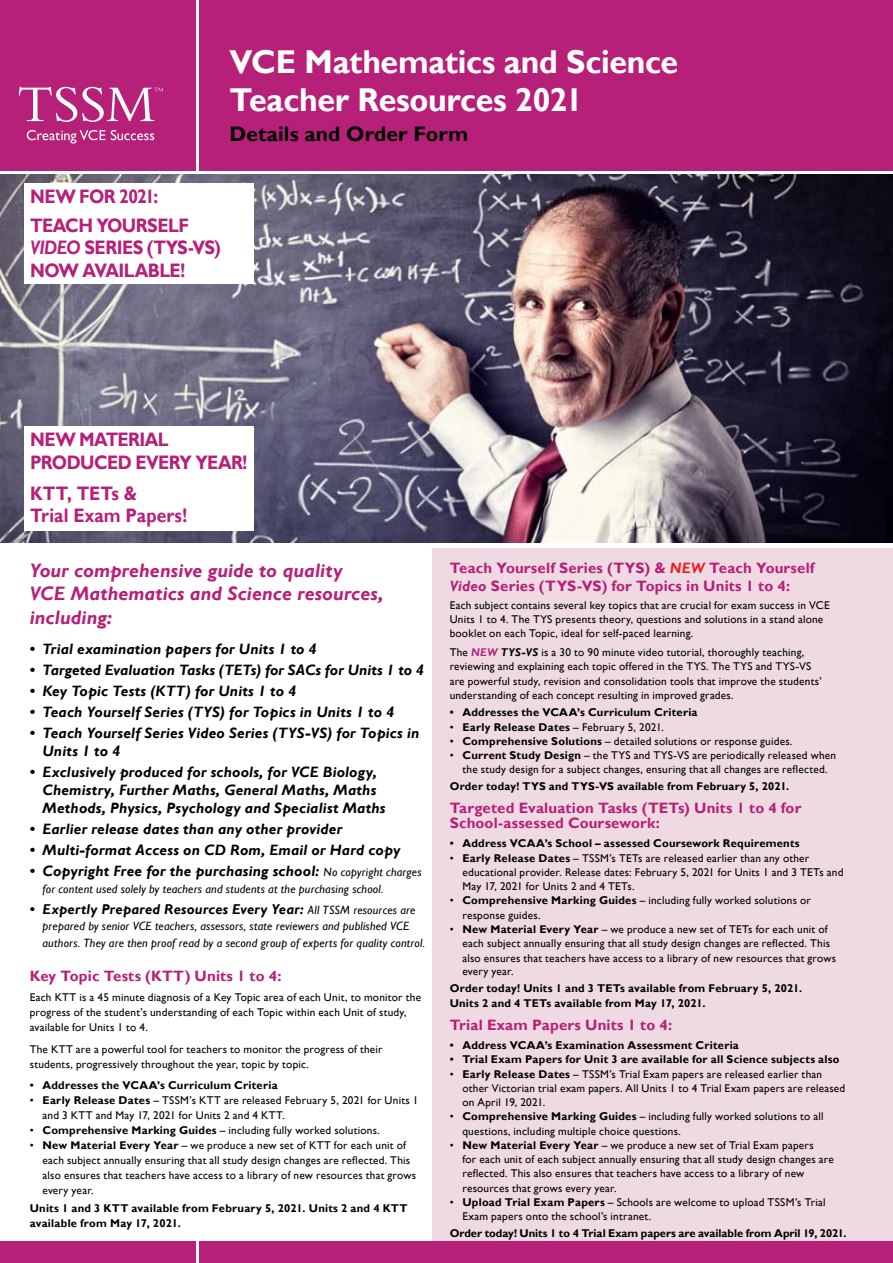
<style>
.page{position:relative;width:893px;height:1263px;background:#fff}
.page>*{position:absolute;margin:0;border:0;box-sizing:border-box;transform-origin:0 0}
.t1{font:700 33px/37.5px "Gill Sans";letter-spacing:-.01em;color:#fff}
.t2{font:700 21px "Gill Sans";color:#000}
.t3{font:700 19.5px/22.5px "Gill Sans";letter-spacing:-.03em;color:#b62079;scale:.9 1}
.t4{font:italic 700 19.5px/23.4px "Gill Sans";letter-spacing:.005em;color:#b62079}
.t5{font:700 19.5px/22.5px "Gill Sans";letter-spacing:.005em;color:#b62079;scale:.9 1}
.t6{font:italic 700 15px/18px "Gill Sans";letter-spacing:.01em;color:#000}
.t7{font:700 15px/18px "Gill Sans";letter-spacing:.01em;color:#b62079}
.t8{font:italic 700 14.25px "Gill Sans";letter-spacing:.015em;color:#000}
.t9{font:italic 12px/16.5px "Gill Sans";letter-spacing:.015em;color:#000}
.t10{font:11.25px/14.2px "Gill Sans";letter-spacing:.02em;color:#000}
.t11{font:700 11.25px/15px "Gill Sans";letter-spacing:.02em;color:#000}
.t12{font:700 11.25px "Gill Sans";letter-spacing:-.005em;color:#000}
.s1{font-style:italic}
.s2{font-weight:400;font-size:12px}
.s3{font-weight:700}
.s4{font-style:italic;color:#ed1c24}
.s5{font-weight:700;font-style:italic;color:#b62079}
.s6{font-weight:700;font-style:italic}
</style>
<div class="page">
<div style="left:432px;top:549px;width:461px;height:701px;background:#efdae3"></div>
<div style="left:0;top:1242px;width:196px;height:21px;background:#b62079"></div>
<div style="left:200px;top:1242px;width:693px;height:21px;background:#b62079"></div>
<div style="left:200px;top:0;width:693px;height:170px;background:#b62079"></div>
<div style="left:0;top:0;width:196px;height:170px;background:#b62079"></div>
<svg style="left:19px;top:87px;width:144px;height:35px"></svg>
<svg style="left:27px;top:130px;width:78px;height:14px"></svg>
<svg style="left:111px;top:130px;width:43px;height:10px"></svg>
<img style="left:0;top:174px;width:893px;height:368px">
<div style="left:24px;top:183px;width:230px;height:101px;background:#fff"></div>
<div style="left:24px;top:426px;width:230px;height:105px;background:#fff"></div>
<h1 class="t1" style="left:230px;top:44px;width:450px">VCE Mathematics and Science<br>Teacher Resources 2021</h1>
<h2 class="t2" style="left:230px;top:121px;width:240px">Details and Order Form</h2>
<h3 class="t3" style="left:30px;top:183px;width:178px;line-height:28.5px">NEW FOR 2021:<br>TEACH YOURSELF</h3>
<h3 class="t3" style="left:30px;top:237px;width:213px"><span class="s1">VIDEO</span> SERIES (TYS-VS)<br>NOW AVAILABLE!</h3>
<h3 class="t3" style="left:30px;top:429px;width:243px">NEW MATERIAL<br>PRODUCED EVERY YEAR!</h3>
<h3 class="t5" style="left:30px;top:483px;width:176px">KTT, TETs &amp;<br>Trial Exam Papers!</h3>
<h3 class="t4" style="left:30px;top:559px;width:355px">Your comprehensive guide to quality<br>VCE Mathematics and Science resources, including:</h3>
<h3 class="t6" style="left:30px;top:640px;width:289px">• Trial examination papers for Units 1 to 4</h3>
<h3 class="t6" style="left:30px;top:661px;width:396px">• Targeted Evaluation Tasks (TETs) for SACs for Units 1 to 4</h3>
<h3 class="t6" style="left:30px;top:682px;width:268px">• Key Topic Tests (KTT) for Units 1 to 4</h3>
<h3 class="t6" style="left:30px;top:703px;width:366px">• Teach Yourself Series (TYS) for Topics in Units 1 to 4</h3>
<h3 class="t6" style="left:43px;top:724px;width:378px;text-indent:-13px">• Teach Yourself Series Video Series (TYS-VS) for Topics in<br>Units 1 to 4</h3>
<h3 class="t6" style="left:42px;top:763px;width:345px;text-indent:-13px">• Exclusively produced for schools, for VCE Biology,<br>Chemistry, Further Maths, General Maths, Maths<br>Methods, Physics, Psychology and Specialist Maths</h3>
<h3 class="t6" style="left:30px;top:820px;width:314px">• Earlier release dates than any other provider</h3>
<h3 class="t6" style="left:30px;top:841px;width:372px">• Multi-format Access on CD Rom, Email or Hard copy</h3>
<h3 class="t6" style="left:30px;top:862px;width:393px">• Copyright Free for the purchasing school: <span class="s2">No copyright charges</span></h3>
<p class="t9" style="left:43px;top:881px;width:342px">for content used solely by teachers and students at the purchasing school.</p>
<p class="t8" style="left:30px;top:901px;width:387px">• Expertly Prepared Resources Every Year: <span class="s2">All TSSM resources are</span></p>
<p class="t9" style="left:43px;top:918px;width:384px">prepared by senior VCE teachers, assessors, state reviewers and published VCE authors. They are then proof read by a second group of experts for quality control.</p>
<h3 class="t7" style="left:30px;top:967px;width:253px">Key Topic Tests (KTT) Units 1 to 4:</h3>
<p class="t10" style="left:30px;top:990px;width:393px;line-height:15px">Each KTT is a 45 minute diagnosis of a Key Topic area of each Unit, to monitor the progress of the student’s understanding of each Topic within each Unit of study, available for Units 1 to 4.</p>
<p class="t10" style="left:30px;top:1042px;width:354px;line-height:15px">The KTT are a powerful tool for teachers to monitor the progress of their students, progressively throughout the year, topic by topic.</p>
<p class="t11" style="left:30px;top:1078px;width:249px">• Addresses the VCAA’s Curriculum Criteria</p>
<p class="t10" style="left:43px;top:1093px;width:378px;line-height:15px;text-indent:-13px">• <span class="s3">Early Release Dates</span> – TSSM’s KTT are released February 5, 2021 for Units 1 and 3 KTT and May 17, 2021 for Units 2 and 4 KTT.</p>
<p class="t10" style="left:30px;top:1123px;width:352px">• <span class="s3">Comprehensive Marking Guides</span> – including fully worked solutions.</p>
<p class="t10" style="left:43px;top:1138px;width:375px;line-height:15px;text-indent:-13px">• <span class="s3">New Material Every Year</span> – we produce a new set of KTT for each unit of each subject annually ensuring that all study design changes are reflected. This also ensures that teachers have access to a library of new resources that grows every year.</p>
<p class="t11" style="left:30px;top:1201px;width:379px">Units 1 and 3 KTT available from February 5, 2021. Units 2 and 4 KTT available from May 17, 2021.</p>
<h3 class="t7" style="left:450px;top:560px;width:366px">Teach Yourself Series (TYS) &amp; <span class="s4">NEW</span> Teach Yourself<br><span class="s1">Video</span> Series (TYS-VS) for Topics in Units 1 to 4:</h3>
<p class="t10" style="left:450px;top:598px;width:382px">Each subject contains several key topics that are crucial for exam success in VCE<br>Units 1 to 4. The TYS presents theory, questions and solutions in a stand alone booklet on each Topic, ideal for self-paced learning.</p>
<p class="t10" style="left:450px;top:645px;width:374px">The <span class="s5">NEW</span> <span class="s6">TYS-VS</span> is a 30 to 90 minute video tutorial, thoroughly teaching, reviewing and explaining each topic offered in the TYS. The TYS and TYS-VS are powerful study, revision and consolidation tools that improve the students’ understanding of each concept resulting in improved grades.</p>
<p class="t11" style="left:450px;top:705px;width:249px">• Addresses the VCAA’s Curriculum Criteria</p>
<p class="t10" style="left:450px;top:720px;width:216px">• <span class="s3">Early Release Dates</span> – February 5, 2021.</p>
<p class="t10" style="left:450px;top:734px;width:344px">• <span class="s3">Comprehensive Solutions</span> – detailed solutions or response guides.</p>
<p class="t10" style="left:450px;top:748px;width:388px;text-align:center">• <span class="s3">Current Study Design</span> – the TYS and TYS-VS are periodically released when the study design for a subject changes, ensuring that all changes are reflected.</p>
<p class="t11" style="left:450px;top:779px;width:341px">Order today! TYS and TYS-VS available from February 5, 2021.</p>
<h3 class="t7" style="left:450px;top:801px;width:353px;line-height:15px">Targeted Evaluation Tasks (TETs) Units 1 to 4 for<br>School-assessed Coursework:</h3>
<p class="t11" style="left:450px;top:836px;width:352px">• Address VCAA’s School – assessed Coursework Requirements</p>
<p class="t10" style="left:462px;top:851px;width:382px;text-indent:-13px">• <span class="s3">Early Release Dates</span> – TSSM’s TETs are released earlier than any other educational provider. Release dates: February 5, 2021 for Units 1 and 3 TETs and<br>May 17, 2021 for Units 2 and 4 TETs.</p>
<p class="t10" style="left:462px;top:894px;width:350px;text-indent:-13px">• <span class="s3">Comprehensive Marking Guides</span> – including fully worked solutions or response guides.</p>
<p class="t10" style="left:462px;top:922px;width:375px;text-indent:-13px">• <span class="s3">New Material Every Year</span> – we produce a new set of TETs for each unit of each subject annually ensuring that all study design changes are reflected. This also ensures that teachers have access to a library of new resources that grows every year.</p>
<p class="t11" style="left:450px;top:982px;width:354px;line-height:14.2px">Order today! Units 1 and 3 TETs available from February 5, 2021.<br>Units 2 and 4 TETs available from May 17, 2021.</p>
<h3 class="t7" style="left:450px;top:1016px;width:224px">Trial Exam Papers Units 1 to 4:</h3>
<p class="t11" style="left:450px;top:1038px;width:291px">• Address VCAA’s Examination Assessment Criteria</p>
<p class="t11" style="left:450px;top:1052px;width:391px">• Trial Exam Papers for Unit 3 are available for all Science subjects also</p>
<p class="t10" style="left:462px;top:1067px;width:384px;text-indent:-13px">• <span class="s3">Early Release Dates</span> – TSSM’s Trial Exam papers are released earlier than other Victorian trial exam papers. All Units 1 to 4 Trial Exam papers are released on April 19, 2021.</p>
<p class="t10" style="left:462px;top:1109px;width:363px;text-indent:-13px">• <span class="s3">Comprehensive Marking Guides</span> – including fully worked solutions to all questions, including multiple choice questions.</p>
<p class="t10" style="left:462px;top:1138px;width:373px;text-indent:-13px">• <span class="s3">New Material Every Year</span> – we produce a new set of Trial Exam papers<br>for each unit of each subject annually ensuring that all study design changes are reflected. This also ensures that teachers have access to a library of new resources that grows every year.</p>
<p class="t10" style="left:462px;top:1195px;width:365px;text-indent:-13px">• <span class="s3">Upload Trial Exam Papers</span> – Schools are welcome to upload TSSM’s Trial<br>Exam papers onto the school’s intranet.</p>
<p class="t12" style="left:450px;top:1226px;width:398px">Order today! Units 1 to 4 Trial Exam papers are available from April 19, 2021.</p>
</div>
